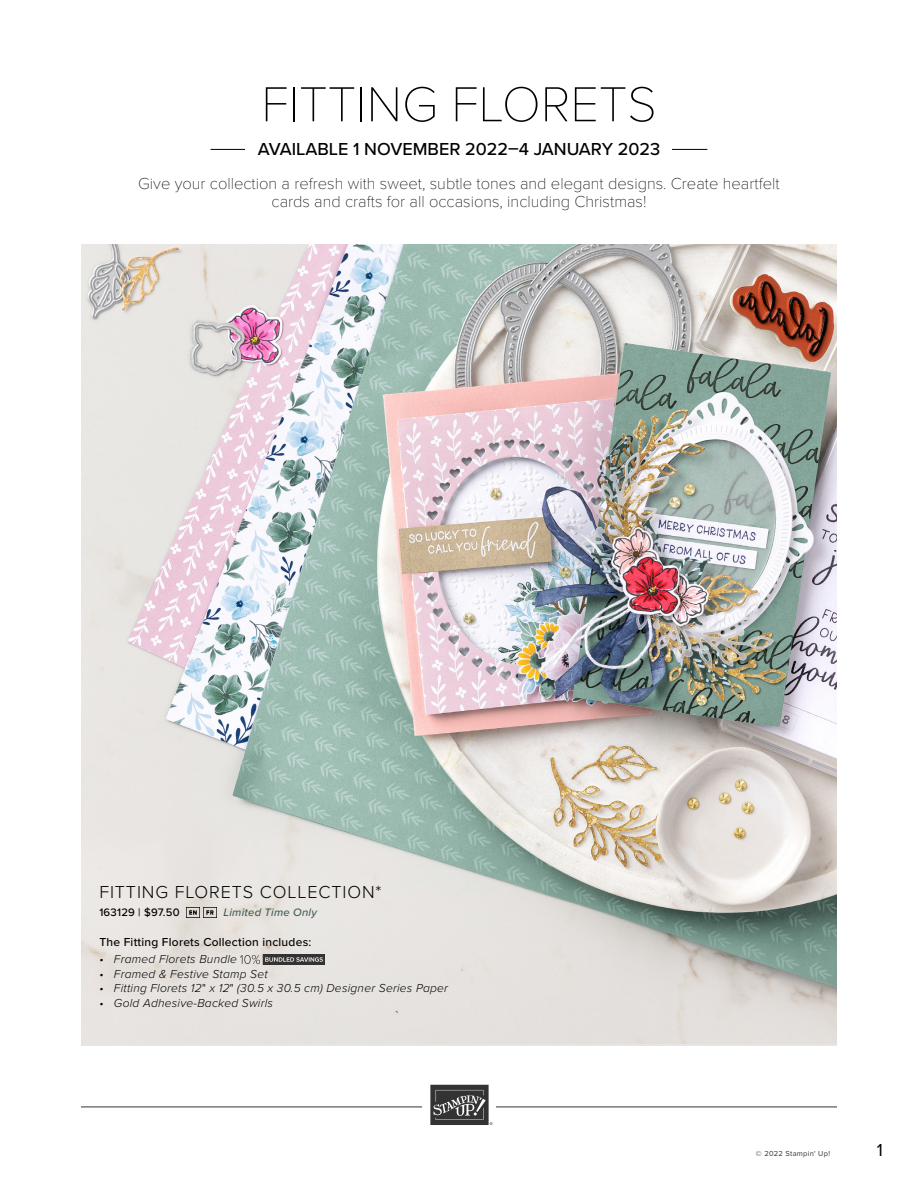
<style>
.page{position:relative;width:918px;height:1188px;background:#fff}
.page>*{position:absolute;margin:0;border:0;box-sizing:border-box;transform-origin:0 0}
.t1{font:100 51px "Proxima Nova T";color:#000}
.t2{font:500 18px "Proxima Nova";color:#000}
.t3{font:300 18px "Proxima Nova";letter-spacing:.05em;color:#000}
.t4{font:18px "Proxima Nova";color:#000}
.t5{font:100 16.5px/18px "Proxima Nova T";color:#000;text-align:center}
.t6{font:italic 300 12px "Proxima Nova";letter-spacing:.02em;color:#000}
.t7{font:500 12px "Proxima Nova";letter-spacing:.02em;color:#000}
.t8{font:italic 500 11.25px "Proxima Nova";letter-spacing:.02em;color:#43605c}
.t9{font:500 11.25px "Proxima Nova";letter-spacing:.02em;color:#000}
.t10{font:7.5px "Proxima Nova";letter-spacing:.04em;color:#333}
.s1{font-style:normal}
</style>
<div class="page">
<img style="left:81px;top:244px;width:756px;height:799px">
<img style="left:186px;top:908px;width:14px;height:9px">
<img style="left:203px;top:908px;width:14px;height:9px">
<hr style="left:211px;top:149px;width:496px;height:1px;background:#000">
<div style="left:246px;top:141px;width:426px;height:19px;background:#fff"></div>
<hr style="left:81px;top:1107px;width:341px;height:1px;background:#333">
<hr style="left:496px;top:1107px;width:341px;height:1px;background:#333">
<svg style="left:430px;top:1085px;width:63px;height:40px;background:#5d5d5d"></svg>
<img style="left:241px;top:954px;width:84px;height:11px">
<p class="t1" style="left:261px;top:74px;width:397px">FITTING FLORETS</p>
<p class="t2" style="left:258px;top:138px;width:404px">AVAILABLE 1 NOVEMBER 2022–4 JANUARY 2023</p>
<p class="t5" style="left:138px;top:174px;width:643px">Give your collection a refresh with sweet, subtle tones and elegant designs. Create heartfelt cards and crafts for all occasions, including Christmas!</p>
<p class="t3" style="left:99px;top:882px;width:284px">FITTING FLORETS COLLECTION*</p>
<p class="t9" style="left:99px;top:906px;width:82px">163129 | $97.50</p>
<p class="t8" style="left:223px;top:906px;width:95px">Limited Time Only</p>
<p class="t7" style="left:99px;top:935px;width:214px">The Fitting Florets Collection includes:</p>
<p class="t6" style="left:99px;top:952px;width:139px">• Framed Florets Bundle</p>
<p class="t6" style="left:99px;top:967px;width:170px">• Framed &amp; Festive Stamp Set</p>
<p class="t6" style="left:99px;top:981px;width:350px">• Fitting Florets 12<span class="s1">"</span> x 12<span class="s1">"</span> (30.5 x 30.5 cm) Designer Series Paper</p>
<p class="t6" style="left:99px;top:996px;width:175px">• Gold Adhesive-Backed Swirls</p>
<p class="t10" style="left:756px;top:1149px;width:76px">© 2022 Stampin' Up!</p>
<p class="t4" style="left:877px;top:1139px;width:8px">1</p>
</div>
